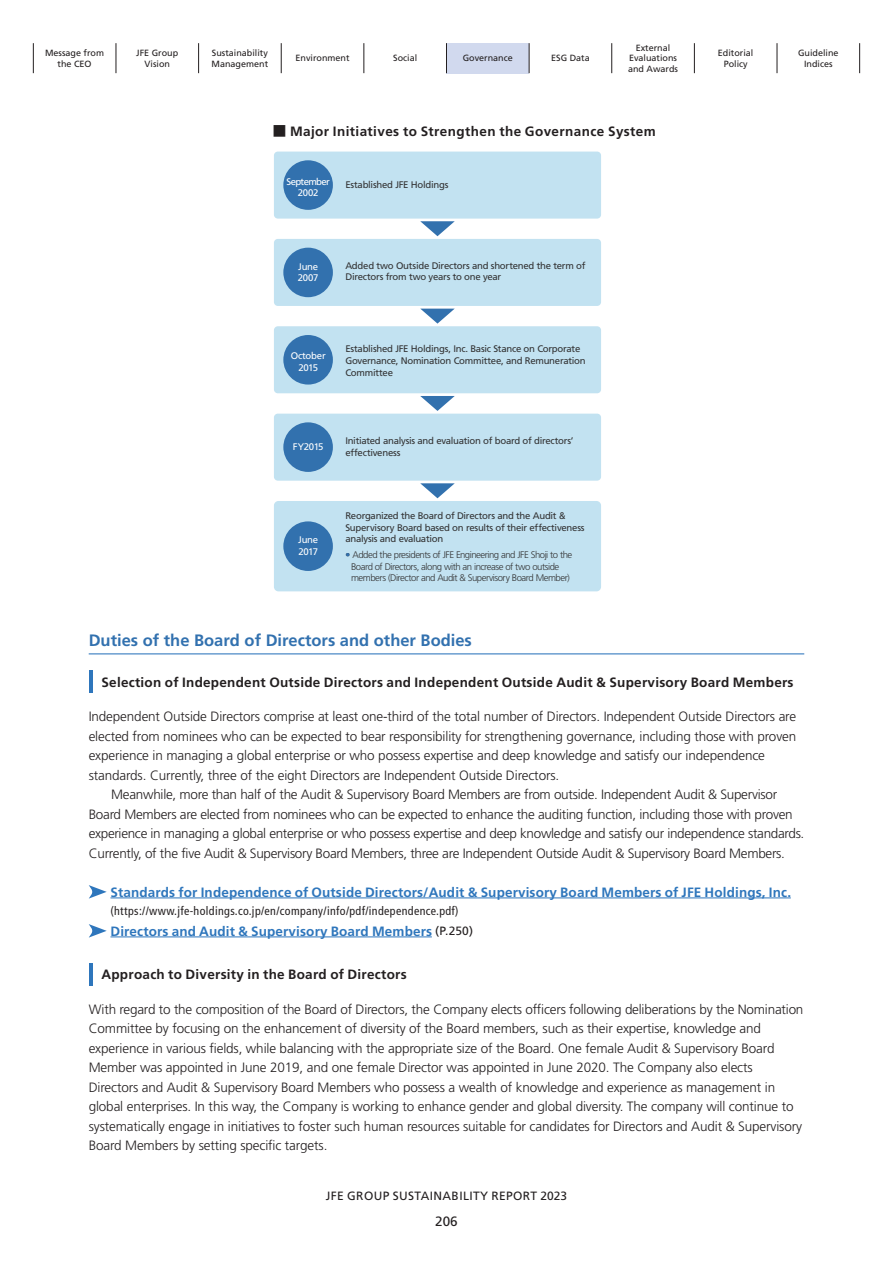
<style>
.page{position:relative;width:893px;height:1263px;background:#fff}
.page>*{position:absolute;margin:0;border:0;box-sizing:border-box;transform-origin:0 0}
.t1{font:700 16.5px "Frutiger";color:#3271af}
.t2{font:300 13.5px/19.5px "Frutiger";letter-spacing:-.01em;color:#231f20}
.t3{font:700 13.5px "Frutiger";letter-spacing:.02em;color:#231f20}
.t4{font:700 13.5px "Frutiger";letter-spacing:.01em;color:#2e76bc}
.t5{font:13.5px "Frutiger";color:#231f20}
.t6{font:condensed 12px "Frutiger";letter-spacing:.03em;color:#231f20}
.t7{font:12px "Frutiger";letter-spacing:.03em;color:#231f20}
.t8{font:9.6px/11.7px "Frutiger";letter-spacing:-.03em;color:#333334}
.t9{font:300 9.6px/11.7px "Frutiger";letter-spacing:-.05em;color:#333334}
.t10{font:9.6px/11.7px "Frutiger";letter-spacing:-.03em;color:#fff}
.t11{font:9.6px/11.7px "Frutiger";letter-spacing:-.06em;color:#fff;text-align:center}
.t12{font:9px/10.5px "Frutiger";color:#231f20;text-align:center}
.s1{font-family:"UD Shin Go Pro";font-weight:500}
.s2{color:#3271af}
.s3{font-weight:400;font-size:12px;color:#231f20}
</style>
<div class="page">
<div style="left:446px;top:43px;width:83px;height:30px;background:#d1d9ee"></div>
<hr style="left:33px;top:43px;width:1px;height:30px;background:#231f20">
<hr style="left:116px;top:43px;width:1px;height:30px;background:#231f20">
<hr style="left:198px;top:43px;width:1px;height:30px;background:#231f20">
<hr style="left:281px;top:43px;width:1px;height:30px;background:#231f20">
<hr style="left:364px;top:43px;width:1px;height:30px;background:#231f20">
<hr style="left:446px;top:43px;width:1px;height:30px;background:#231f20">
<hr style="left:529px;top:43px;width:1px;height:30px;background:#231f20">
<hr style="left:611px;top:43px;width:1px;height:30px;background:#231f20">
<hr style="left:694px;top:43px;width:1px;height:30px;background:#231f20">
<hr style="left:777px;top:43px;width:1px;height:30px;background:#231f20">
<hr style="left:859px;top:43px;width:1px;height:30px;background:#231f20">
<div style="left:274px;top:152px;width:327px;height:67px;background:#c2e2f1;border-radius:4px"></div>
<div style="left:274px;top:239px;width:327px;height:67px;background:#c2e2f1;border-radius:4px"></div>
<div style="left:274px;top:326px;width:327px;height:67px;background:#c2e2f1;border-radius:4px"></div>
<div style="left:274px;top:414px;width:327px;height:67px;background:#c2e2f1;border-radius:4px"></div>
<div style="left:274px;top:501px;width:327px;height:90px;background:#c2e2f1;border-radius:5px"></div>
<svg style="left:420px;top:221px;width:35px;height:15px"></svg>
<svg style="left:421px;top:309px;width:33px;height:15px"></svg>
<svg style="left:420px;top:396px;width:35px;height:15px"></svg>
<svg style="left:420px;top:483px;width:35px;height:15px"></svg>
<div style="left:283px;top:160px;width:50px;height:50px;background:#3271ae;border-radius:50%"></div>
<div style="left:283px;top:248px;width:50px;height:49px;background:#3271ae;border-radius:50%"></div>
<div style="left:283px;top:335px;width:50px;height:50px;background:#3271ae;border-radius:50%"></div>
<div style="left:283px;top:422px;width:50px;height:50px;background:#3271ae;border-radius:50%"></div>
<div style="left:283px;top:521px;width:50px;height:50px;background:#3271ae;border-radius:50%"></div>
<hr style="left:89px;top:670px;width:3px;height:23px;background:#2e76bc">
<hr style="left:110px;top:897px;width:681px;height:1px;background:#2e76bc">
<svg style="left:89px;top:885px;width:18px;height:14px"></svg>
<hr style="left:110px;top:936px;width:322px;height:1px;background:#2e76bc">
<svg style="left:89px;top:924px;width:18px;height:13px"></svg>
<hr style="left:89px;top:963px;width:3px;height:22px;background:#2e76bc">
<hr style="left:89px;top:653px;width:715px;height:1px;background:#2e76bc">
<p class="t12" style="left:45px;top:48px;width:61px">Message from the CEO</p>
<p class="t12" style="left:136px;top:48px;width:44px">JFE Group<br>Vision</p>
<p class="t12" style="left:212px;top:48px;width:58px;text-align:left">Sustainability<br>Management</p>
<p class="t12" style="left:296px;top:53px;width:56px">Environment</p>
<p class="t12" style="left:393px;top:53px;width:26px">Social</p>
<p class="t12" style="left:463px;top:53px;width:52px">Governance</p>
<p class="t12" style="left:551px;top:53px;width:40px">ESG Data</p>
<p class="t12" style="left:628px;top:42px;width:52px">External<br>Evaluations and Awards</p>
<p class="t12" style="left:718px;top:48px;width:37px">Editorial<br>Policy</p>
<p class="t12" style="left:798px;top:48px;width:42px">Guideline<br>Indices</p>
<p class="t3" style="left:273px;top:123px;width:385px"><span class="s1">■</span> Major Initiatives to Strengthen the Governance System</p>
<p class="t11" style="left:286px;top:176px;width:45px">September<br>2002</p>
<p class="t8" style="left:345px;top:178px;width:105px">Established JFE Holdings</p>
<p class="t10" style="left:298px;top:260px;width:22px">June<br>2007</p>
<p class="t8" style="left:345px;top:260px;width:241px">Added two Outside Directors and shortened the term of<br>Directors from two years to one year</p>
<p class="t10" style="left:291px;top:350px;width:37px;text-align:center">October<br>2015</p>
<p class="t8" style="left:345px;top:343px;width:242px">Established JFE Holdings, Inc. Basic Stance on Corporate<br>Governance, Nomination Committee, and Remuneration<br>Committee</p>
<p class="t10" style="left:293px;top:441px;width:32px">FY2015</p>
<p class="t10" style="left:298px;top:534px;width:21px">June<br>2017</p>
<p class="t8" style="left:345px;top:435px;width:230px">Initiated analysis and evaluation of board of directors’ effectiveness</p>
<p class="t8" style="left:345px;top:510px;width:241px">Reorganized the Board of Directors and the Audit &amp;<br>Supervisory Board based on results of their effectiveness analysis and evaluation</p>
<p class="t9" style="left:351px;top:549px;width:223px;text-indent:-6px"><span class="s2">•</span> Added the presidents of JFE Engineering and JFE Shoji to the<br>Board of Directors, along with an increase of two outside members (Director and Audit &amp; Supervisory Board Member)</p>
<p class="t1" style="left:89px;top:630px;width:385px">Duties of the Board of Directors and other Bodies</p>
<p class="t3" style="left:101px;top:674px;width:694px">Selection of Independent Outside Directors and Independent Outside Audit &amp; Supervisory Board Members</p>
<p class="t2" style="left:89px;top:707px;width:709px">Independent Outside Directors comprise at least one-third of the total number of Directors. Independent Outside Directors are elected from nominees who can be expected to bear responsibility for strengthening governance, including those with proven experience in managing a global enterprise or who possess expertise and deep knowledge and satisfy our independence standards. Currently, three of the eight Directors are Independent Outside Directors.</p>
<p class="t2" style="left:89px;top:785px;width:717px;text-indent:23px">Meanwhile, more than half of the Audit &amp; Supervisory Board Members are from outside. Independent Audit &amp; Supervisor Board Members are elected from nominees who can be expected to enhance the auditing function, including those with proven experience in managing a global enterprise or who possess expertise and deep knowledge and satisfy our independence standards.<br>Currently, of the five Audit &amp; Supervisory Board Members, three are Independent Outside Audit &amp; Supervisory Board Members.</p>
<p class="t4" style="left:110px;top:884px;width:682px">Standards for Independence of Outside Directors/Audit &amp; Supervisory Board Members of JFE Holdings, Inc.</p>
<p class="t6" style="left:110px;top:904px;width:350px">(https://www.jfe-holdings.co.jp/en/company/info/pdf/independence.pdf)</p>
<p class="t4" style="left:110px;top:923px;width:364px">Directors and Audit &amp; Supervisory Board Members <span class="s3">(P.250)</span></p>
<p class="t3" style="left:101px;top:966px;width:307px">Approach to Diversity in the Board of Directors</p>
<p class="t2" style="left:89px;top:999px;width:716px">With regard to the composition of the Board of Directors, the Company elects officers following deliberations by the Nomination Committee by focusing on the enhancement of diversity of the Board members, such as their expertise, knowledge and experience in various fields, while balancing with the appropriate size of the Board. One female Audit &amp; Supervisory Board Member was appointed in June 2019, and one female Director was appointed in June 2020. The Company also elects Directors and Audit &amp; Supervisory Board Members who possess a wealth of knowledge and experience as management in global enterprises. In this way, the Company is working to enhance gender and global diversity. The company will continue to systematically engage in initiatives to foster such human resources suitable for candidates for Directors and Audit &amp; Supervisory Board Members by setting specific targets.</p>
<p class="t7" style="left:326px;top:1188px;width:243px">JFE GROUP SUSTAINABILITY REPORT 2023</p>
<p class="t5" style="left:435px;top:1214px;width:24px">206</p>
</div>
